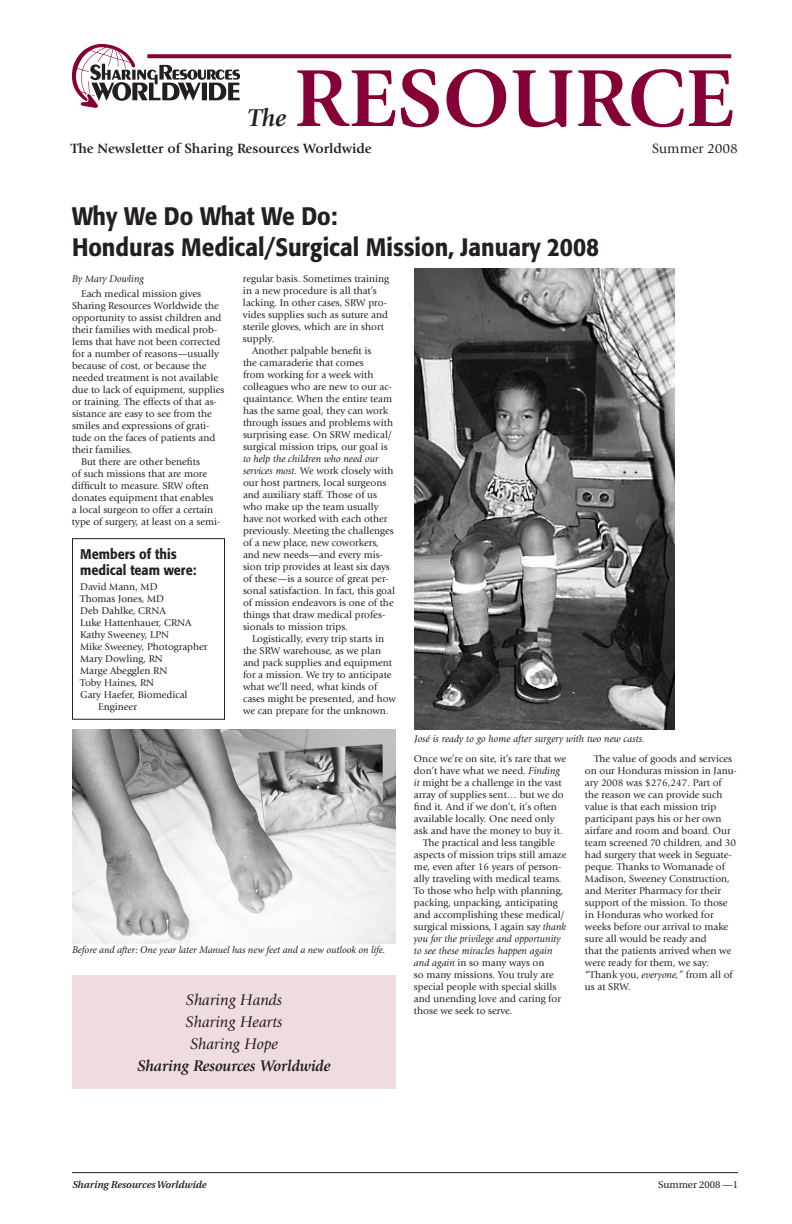
<style>
.page{position:relative;width:792px;height:1224px;background:#fff}
.page>*{position:absolute;margin:0;border:0;box-sizing:border-box;transform-origin:0 0}
.t1{font:700 84.3px "Giovanni";color:#860038}
.t2{font:italic 700 25.3px "Giovanni";color:#231f20}
.t3{font:500 25px/31.2px "Formata";color:#231f20;scale:.9 1}
.t4{font:italic 16px/22px "Giovanni";color:#231f20;text-align:justify}
.t5{font:italic 700 16px "Giovanni";letter-spacing:-.01em;color:#231f20}
.t6{font:700 14px "Giovanni";color:#231f20}
.t7{font:500 14px/16px "Formata";color:#231f20;scale:.9 1}
.t8{font:14px "Giovanni";color:#231f20}
.t9{font:10.2px/12px "Giovanni";color:#231f20}
.t10{font:italic 10.2px "Giovanni";color:#231f20}
.t11{font:italic 10.2px "Minion Pro";letter-spacing:-.01em;color:#231f20}
.t12{font:italic 600 10px "Utopia";color:#231f20}
.t13{font:10px "Utopia";color:#231f20}
.s1{font-style:italic}
</style>
<div class="page">
<hr style="left:72px;top:1172px;width:666px;height:1px;background:#231f20">
<svg style="left:147px;top:54px;width:584px;height:4px;fill:#860038"></svg>
<img style="left:136px;top:64px;width:104px;height:37px">
<img style="left:72px;top:45px;width:64px;height:63px">
<div style="left:72px;top:975px;width:324px;height:114px;background:#efdcdd"></div>
<img style="left:415px;top:269px;width:260px;height:461px">
<div style="left:72px;top:538px;width:153px;height:182px;border:1px solid #231f20"></div>
<img style="left:73px;top:730px;width:323px;height:214px">
<h2 class="t2" style="left:248px;top:108px;width:40px">The</h2>
<h1 class="t1" style="left:294px;top:65px;width:442px">RESOURCE</h1>
<h3 class="t6" style="left:71px;top:143px;width:302px">The Newsletter of Sharing Resources Worldwide</h3>
<h3 class="t8" style="left:652px;top:143px;width:87px">Summer 2008</h3>
<h3 class="t3" style="left:72px;top:202px;width:587px">Why We Do What We Do:<br>Honduras Medical/Surgical Mission, January 2008</h3>
<p class="t10" style="left:72px;top:275px;width:74px">By Mary Dowling</p>
<p class="t9" style="left:81px;top:289px;width:122px">Each medical mission gives</p>
<p class="t9" style="left:72px;top:301px;width:148px">Sharing Resources Worldwide the</p>
<p class="t9" style="left:72px;top:313px;width:151px">opportunity to assist children and</p>
<p class="t9" style="left:72px;top:325px;width:147px">their families with medical prob-</p>
<p class="t9" style="left:72px;top:337px;width:150px">lems that have not been corrected</p>
<p class="t9" style="left:72px;top:349px;width:149px">for a number of reasons—usually</p>
<p class="t9" style="left:72px;top:361px;width:136px">because of cost, or because the</p>
<p class="t9" style="left:72px;top:373px;width:148px">needed treatment is not available</p>
<p class="t9" style="left:72px;top:385px;width:154px">due to lack of equipment, supplies</p>
<p class="t9" style="left:72px;top:397px;width:146px">or training. The effects of that as-</p>
<p class="t9" style="left:72px;top:409px;width:141px">sistance are easy to see from the</p>
<p class="t9" style="left:72px;top:421px;width:139px">smiles and expressions of grati-</p>
<p class="t9" style="left:72px;top:433px;width:145px">tude on the faces of patients and</p>
<p class="t9" style="left:72px;top:445px;width:62px">their families.</p>
<p class="t9" style="left:81px;top:457px;width:121px">But there are other benefits</p>
<p class="t9" style="left:72px;top:469px;width:137px">of such missions that are more</p>
<p class="t9" style="left:72px;top:481px;width:138px">difficult to measure. SRW often</p>
<p class="t9" style="left:72px;top:493px;width:143px">donates equipment that enables</p>
<p class="t9" style="left:72px;top:505px;width:143px">a local surgeon to offer a certain</p>
<p class="t9" style="left:72px;top:517px;width:150px">type of surgery, at least on a semi-</p>
<h3 class="t7" style="left:80px;top:548px;width:131px">Members of this medical team were:</h3>
<p class="t9" style="left:80px;top:581px;width:79px">David Mann, MD</p>
<p class="t9" style="left:80px;top:593px;width:85px">Thomas Jones, MD</p>
<p class="t9" style="left:80px;top:605px;width:87px">Deb Dahlke, CRNA</p>
<p class="t9" style="left:80px;top:617px;width:113px">Luke Hattenhauer, CRNA</p>
<p class="t9" style="left:80px;top:629px;width:91px">Kathy Sweeney, LPN</p>
<p class="t9" style="left:80px;top:641px;width:129px">Mike Sweeney, Photographer</p>
<p class="t9" style="left:80px;top:653px;width:84px">Mary Dowling, RN</p>
<p class="t9" style="left:80px;top:665px;width:89px">Marge Abegglen RN</p>
<p class="t9" style="left:80px;top:677px;width:76px">Toby Haines, RN</p>
<p class="t9" style="left:80px;top:689px;width:109px">Gary Haefer, Biomedical</p>
<p class="t9" style="left:98px;top:701px;width:40px">Engineer</p>
<p class="t9" style="left:243px;top:274px;width:148px">regular basis. Sometimes training</p>
<p class="t9" style="left:243px;top:286px;width:135px">in a new procedure is all that’s</p>
<p class="t9" style="left:243px;top:298px;width:145px">lacking. In other cases, SRW pro-</p>
<p class="t9" style="left:243px;top:310px;width:147px">vides supplies such as suture and</p>
<p class="t9" style="left:243px;top:322px;width:142px">sterile gloves, which are in short</p>
<p class="t9" style="left:243px;top:334px;width:33px">supply.</p>
<p class="t9" style="left:252px;top:346px;width:121px">Another palpable benefit is</p>
<p class="t9" style="left:243px;top:358px;width:122px">the camaraderie that comes</p>
<p class="t9" style="left:243px;top:370px;width:132px">from working for a week with</p>
<p class="t9" style="left:243px;top:382px;width:151px">colleagues who are new to our ac-</p>
<p class="t9" style="left:243px;top:394px;width:151px">quaintance. When the entire team</p>
<p class="t9" style="left:243px;top:406px;width:147px">has the same goal, they can work</p>
<p class="t9" style="left:243px;top:418px;width:152px">through issues and problems with</p>
<p class="t9" style="left:243px;top:430px;width:150px">surprising ease. On SRW medical/</p>
<p class="t9" style="left:243px;top:442px;width:146px">surgical mission trips, our goal is</p>
<p class="t9" style="left:243px;top:454px;width:154px"><span class="s1">to help the children who need our services most.</span> We work closely with our host partners, local surgeons and auxiliary staff. Those of us who make up the team usually have not worked with each other previously. Meeting the challenges of a new place, new coworkers, and new needs—and every mis&shy;sion trip provides at least six days of these—is a source of great per&shy;sonal satisfaction. In fact, this goal of mission endeavors is one of the things that draw medical profes&shy;sionals to mission trips.</p>
<p class="t9" style="left:243px;top:634px;width:155px;text-indent:9px">Logistically, every trip starts in the SRW warehouse, as we plan and pack supplies and equipment for a mission. We try to anticipate what we’ll need, what kinds of cases might be presented, and how we can prepare for the unknown.</p>
<p class="t11" style="left:72px;top:946px;width:315px">Before and after: One year later Manuel has new feet and a new outlook on life.</p>
<h3 class="t4" style="left:186px;top:990px;width:98px">Sharing Hands Sharing Hearts Sharing Hope</h3>
<h3 class="t5" style="left:137px;top:1059px;width:195px">Sharing Resources Worldwide</h3>
<p class="t10" style="left:415px;top:734px;width:232px">José is ready to go home after surgery with two new casts.</p>
<p class="t9" style="left:414px;top:754px;width:154px">Once we’re on site, it’s rare that we</p>
<p class="t9" style="left:414px;top:766px;width:148px">don’t have what we need. <span class="s1">Finding</span></p>
<p class="t9" style="left:414px;top:778px;width:149px"><span class="s1">it</span> might be a challenge in the vast</p>
<p class="t9" style="left:414px;top:790px;width:151px">array of supplies sent… but we do</p>
<p class="t9" style="left:414px;top:802px;width:144px">find it. And if we don’t, it’s often</p>
<p class="t9" style="left:414px;top:814px;width:142px">available locally. One need only</p>
<p class="t9" style="left:414px;top:826px;width:150px">ask and have the money to buy it.</p>
<p class="t9" style="left:423px;top:838px;width:134px">The practical and less tangible</p>
<p class="t9" style="left:414px;top:850px;width:154px">aspects of mission trips still amaze</p>
<p class="t9" style="left:414px;top:862px;width:149px">me, even after 16 years of person-</p>
<p class="t9" style="left:414px;top:874px;width:149px">ally traveling with medical teams.</p>
<p class="t9" style="left:414px;top:886px;width:151px">To those who help with planning,</p>
<p class="t9" style="left:414px;top:898px;width:145px">packing, unpacking, anticipating</p>
<p class="t9" style="left:414px;top:910px;width:152px">and accomplishing these medical/</p>
<p class="t9" style="left:414px;top:922px;width:154px">surgical missions, I again say <span class="s1">thank</span></p>
<p class="t10" style="left:414px;top:935px;width:148px">you for the privilege and opportunity</p>
<p class="t10" style="left:414px;top:947px;width:140px">to see these miracles happen again</p>
<p class="t9" style="left:414px;top:958px;width:132px"><span class="s1">and again</span> in so many ways on</p>
<p class="t9" style="left:414px;top:970px;width:141px">so many missions. You truly are</p>
<p class="t9" style="left:414px;top:982px;width:144px">special people with special skills</p>
<p class="t9" style="left:414px;top:994px;width:148px">and unending love and caring for</p>
<p class="t9" style="left:414px;top:1006px;width:100px">those we seek to serve.</p>
<p class="t9" style="left:585px;top:754px;width:153px;text-indent:9px">The value of goods and services on our Honduras mission in Janu&shy;ary 2008 was $276,247. Part of the reason we can provide such value is that each mission trip participant pays his or her own airfare and room and board. Our team screened 70 children, and 30 had surgery that week in Seguate&shy;peque. Thanks to Womanade of<br>Madison, Sweeney Construction, and Meriter Pharmacy for their support of the mission. To those in Honduras who worked for weeks before our arrival to make sure all would be ready and<br>that the patients arrived when we were ready for them, we say: “Thank you, <span class="s1">everyone,”</span> from all of us at SRW.</p>
<p class="t12" style="left:72px;top:1180px;width:136px">Sharing Resources Worldwide</p>
<p class="t13" style="left:658px;top:1180px;width:81px">Summer 2008 —1</p>
</div>
